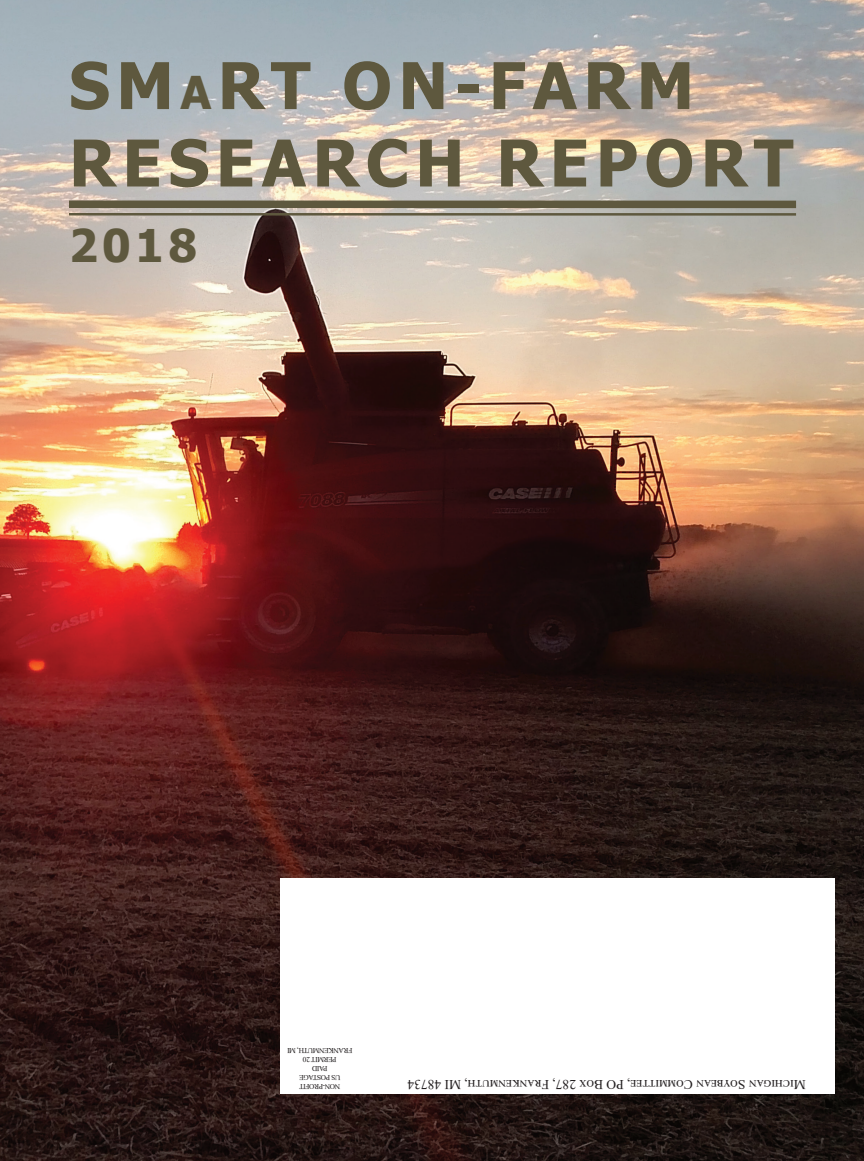
<style>
.page{position:relative;width:864px;height:1161px;background:#fff}
.page>*{position:absolute;margin:0;border:0;box-sizing:border-box;transform-origin:0 0}
.t1{font:700 64.5px/77.4px "Tahoma";letter-spacing:.1em;color:#5e583e}
.t2{font:700 45px "Tahoma";color:#5e583e}
.t3{font:13.5px "Times New Roman";color:#231f20}
.t4{font:7.5px/9px "Times New Roman";letter-spacing:-.05em;color:#231f20;text-align:center}
.s1{font-size:45.15px}
</style>
<div class="page">
<img style="left:0;top:0;width:864px;height:1161px">
<div style="left:280px;top:878px;width:554px;height:216px;background:#fff"></div>
<div style="left:69px;top:201px;width:727px;height:7px;background:#5e583e"></div>
<hr style="left:69px;top:213px;width:727px;height:3px;background:#5e583e">
<h1 class="t1" style="left:69px;top:50px;width:726px">SM<span class="s1">a</span>RT ON-FARM<br>RESEARCH REPORT</h1>
<h2 class="t2" style="left:69px;top:214px;width:130px">2018</h2>
<p class="t4" style="left:352px;top:1092px;width:67px;rotate:-180deg">NON-PROFIT<br>US POSTAGE<br>PAID<br>PERMIT 20<br>FRANKENMUTH, MI</p>
<p class="t3" style="left:806px;top:1094px;width:400px;rotate:-180deg">Michigan Soybean Committee, PO Box 287, Frankenmuth, MI 48734</p>
</div>
